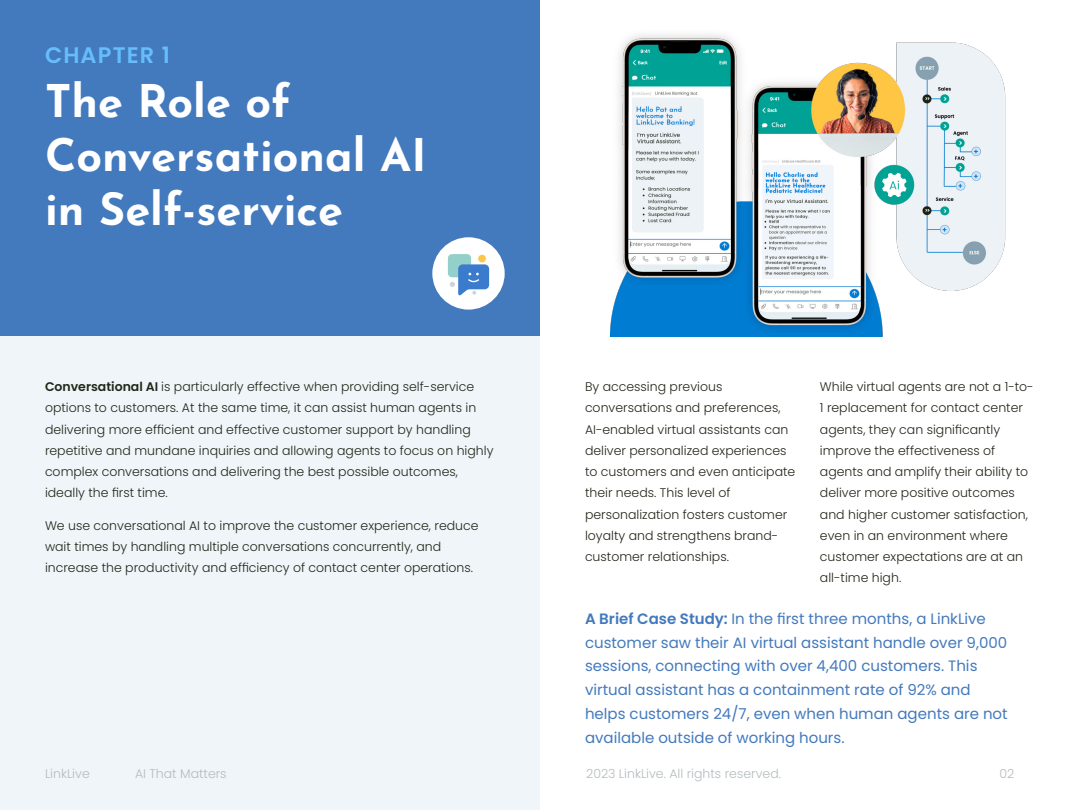
<style>
.page{position:relative;width:1080px;height:810px;background:#fff}
.page>*{position:absolute;margin:0;border:0;box-sizing:border-box;transform-origin:0 0}
.t1{font:700 45px/54px "Josefin Sans";color:#fff}
.t2{font:600 22.5px "Poppins";letter-spacing:.05em;color:#65bdfc}
.t3{font:15px/23.8px "Poppins";color:#4379bd}
.t4{font:300 12.5px/21.2px "Poppins";color:#22271a}
.t5{font:300 12.5px "Poppins";color:#b4bbbf}
.s1{font-weight:600}
</style>
<div class="page">
<div style="left:0;top:0;width:540px;height:337px;background:#4379bd"></div>
<div style="left:0;top:337px;width:540px;height:473px;background:#eff5f8"></div>
<img style="left:609px;top:34px;width:397px;height:303px">
<div style="left:432px;top:237px;width:73px;height:73px;background:#fff;border-radius:50%"></div>
<div style="left:448px;top:254px;width:23px;height:23px;background:#93d0c9;border-radius:4px"></div>
<div style="left:478px;top:255px;width:8px;height:7px;background:#fac748;border-radius:50%"></div>
<svg style="left:450px;top:264px;width:39px;height:32px"></svg>
<p class="t2" style="left:45px;top:42px;width:127px">CHAPTER 1</p>
<p class="t1" style="left:45px;top:68px;width:383px">The Role of<br>Conversational AI in Self-service</p>
<p class="t4" style="left:45px;top:376px;width:450px"><span class="s1">Conversational AI</span> is particularly effective when providing self-service options to customers. At the same time, it can assist human agents in delivering more efficient and effective customer support by handling repetitive and mundane inquiries and allowing agents to focus on highly complex conversations and delivering the best possible outcomes, ideally the first time.</p>
<p class="t4" style="left:45px;top:515px;width:435px">We use conversational AI to improve the customer experience, reduce wait times by handling multiple conversations concurrently, and increase the productivity and efficiency of contact center operations.</p>
<p class="t4" style="left:585px;top:376px;width:212px">By accessing previous conversations and preferences,<br>AI-enabled virtual assistants can deliver personalized experiences to customers and even anticipate their needs. This level of personalization fosters customer loyalty and strengthens brand&shy;customer relationships.</p>
<p class="t4" style="left:820px;top:376px;width:215px">While virtual agents are not a 1-to-<br>1 replacement for contact center agents, they can significantly improve the effectiveness of agents and amplify their ability to deliver more positive outcomes and higher customer satisfaction, even in an environment where customer expectations are at an all-time high.</p>
<p class="t3" style="left:585px;top:607px;width:424px"><span class="s1">A Brief Case Study:</span> In the first three months, a LinkLive customer saw their AI virtual assistant handle over 9,000 sessions, connecting with over 4,400 customers. This virtual assistant has a containment rate of 92% and helps customers 24/7, even when human agents are not available outside of working hours.</p>
<p class="t5" style="left:45px;top:766px;width:46px">LinkLive</p>
<p class="t5" style="left:135px;top:766px;width:93px">AI That Matters</p>
<p class="t5" style="left:586px;top:766px;width:196px">2023 LinkLive. All rights reserved.</p>
<p class="t5" style="left:999px;top:766px;width:16px">02</p>
</div>
